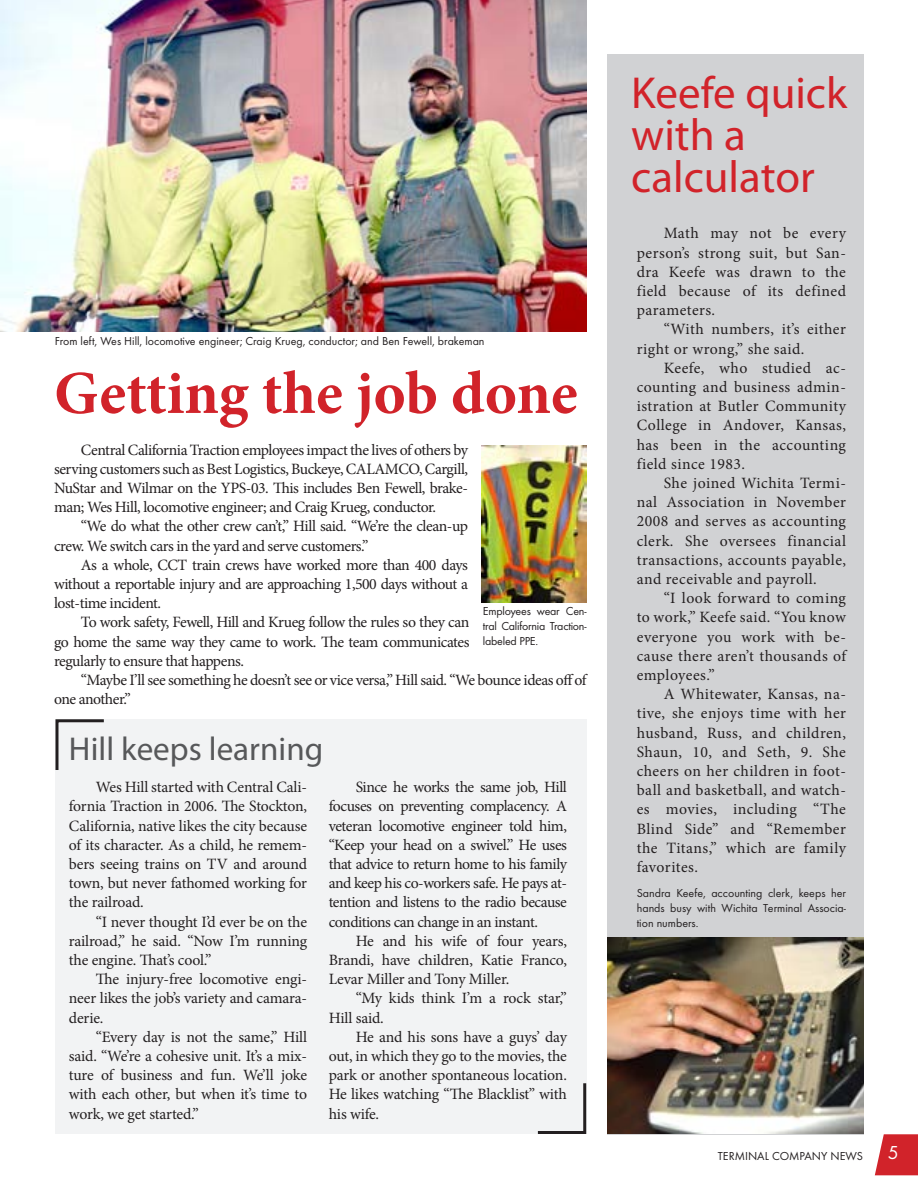
<style>
.page{position:relative;width:918px;height:1188px;background:#fff}
.page>*{position:absolute;margin:0;border:0;box-sizing:border-box;transform-origin:0 0}
.t1{font:700 61.05px "Minion Pro";color:#d1232a}
.t2{font:45px/42px "Myriad Pro";color:#d1232a}
.t3{font:33.15px "Myriad Pro";color:#57585a}
.t4{font:19.5px "Function";color:#fff}
.t5{font:15.75px/19.2px "Minion Pro";letter-spacing:-.015em;color:#231f20;text-align:justify}
.t6{font:15.75px/19.2px "Minion Pro";letter-spacing:-.035em;color:#231f20}
.t7{font:15.75px/19.2px "Minion Pro";letter-spacing:.025em;color:#231f20}
.t8{font:12px/15px "Function";color:#231f20;text-align:justify}
</style>
<div class="page">
<svg style="left:875px;top:1134px;width:43px;height:41px;background:#d53a40"></svg>
<div style="left:608px;top:54px;width:256px;height:1080px;background:#d1d2d4"></div>
<div style="left:56px;top:719px;width:531px;height:415px;background:#f2f3f4"></div>
<img style="left:0;top:0;width:586px;height:332px">
<svg style="left:55px;top:719px;width:49px;height:54px"></svg>
<svg style="left:537px;top:1083px;width:50px;height:51px"></svg>
<img style="left:481px;top:445px;width:105px;height:158px">
<img style="left:608px;top:938px;width:256px;height:196px">
<p class="t8" style="left:55px;top:334px;width:431px">From left, Wes Hill, locomotive engineer; Craig Krueg, conductor; and Ben Fewell, brakeman</p>
<h1 class="t1" style="left:54px;top:350px;width:525px">Getting the job done</h1>
<p class="t5" style="left:54px;top:440px;width:416px;text-indent:27px">Central California Traction employees impact the lives of others by serving customers such as Best Logistics, Buckeye, CALAMCO, Cargill, NuStar and Wilmar on the YPS-03. This includes Ben Fewell, brake&shy;man; Wes Hill, locomotive engineer; and Craig Krueg, conductor.</p>
<p class="t6" style="left:54px;top:517px;width:416px;text-indent:27px">“We do what the other crew can’t,” Hill said. “We’re the clean-up crew. We switch cars in the yard and serve customers.”</p>
<p class="t5" style="left:54px;top:555px;width:416px;text-indent:27px">As a whole, CCT train crews have worked more than 400 days without a reportable injury and are approaching 1,500 days without a lost-time incident.</p>
<p class="t5" style="left:54px;top:613px;width:417px;text-indent:27px">To work safety, Fewell, Hill and Krueg follow the rules so they can go home the same way they came to work. The team communicates regularly to ensure that happens.</p>
<p class="t5" style="left:54px;top:670px;width:534px;text-indent:27px">“Maybe I’ll see something he doesn’t see or vice versa,” Hill said. “We bounce ideas off of one another.”</p>
<p class="t8" style="left:483px;top:604px;width:105px">Employees wear Cen&shy;tral California Traction&shy;labeled PPE.</p>
<h3 class="t3" style="left:69px;top:728px;width:256px">Hill keeps learning</h3>
<p class="t5" style="left:69px;top:778px;width:240px;text-indent:27px">Wes Hill started with Central Cali&shy;fornia Traction in 2006. The Stockton, California, native likes the city because of its character. As a child, he remem&shy;bers seeing trains on TV and around town, but never fathomed working for the railroad.</p>
<p class="t5" style="left:69px;top:912px;width:240px;text-indent:27px">“I never thought I’d ever be on the railroad,” he said. “Now I’m running the engine. That’s cool.”</p>
<p class="t5" style="left:69px;top:970px;width:240px;text-indent:27px">The injury-free locomotive engi&shy;neer likes the job’s variety and camara&shy;derie.</p>
<p class="t5" style="left:69px;top:1027px;width:240px;text-indent:27px">“Every day is not the same,” Hill said. “We’re a cohesive unit. It’s a mix&shy;ture of business and fun. We’ll joke with each other, but when it’s time to work, we get started.”</p>
<p class="t5" style="left:329px;top:778px;width:240px;text-indent:27px">Since he works the same job, Hill focuses on preventing complacency. A veteran locomotive engineer told him, “Keep your head on a swivel.” He uses that advice to return home to his family and keep his co-workers safe. He pays at&shy;tention and listens to the radio because conditions can change in an instant.</p>
<p class="t5" style="left:329px;top:931px;width:240px;text-indent:27px">He and his wife of four years, Brandi, have children, Katie Franco, Levar Miller and Tony Miller.</p>
<p class="t5" style="left:329px;top:989px;width:240px;text-indent:27px">“My kids think I’m a rock star,”<br>Hill said.</p>
<p class="t5" style="left:329px;top:1027px;width:240px;text-indent:27px">He and his sons have a guys’ day out, in which they go to the movies, the park or another spontaneous location.<br>He likes watching “The Blacklist” with his wife.</p>
<h2 class="t2" style="left:631px;top:71px;width:218px">Keefe quick with a calculator</h2>
<p class="t5" style="left:637px;top:224px;width:211px;text-indent:27px">Math may not be every person’s strong suit, but San&shy;dra Keefe was drawn to the field because of its defined parameters.</p>
<p class="t7" style="left:637px;top:320px;width:211px;text-indent:27px">“With numbers, it’s either right or wrong,” she said.</p>
<p class="t5" style="left:637px;top:358px;width:211px;text-indent:27px">Keefe, who studied ac&shy;counting and business admin&shy;istration at Butler Community College in Andover, Kansas, has been in the accounting field since 1983.</p>
<p class="t5" style="left:637px;top:473px;width:211px;text-indent:27px">She joined Wichita Termi&shy;nal Association in November 2008 and serves as accounting clerk. She oversees financial transactions, accounts payable, and receivable and payroll.</p>
<p class="t5" style="left:637px;top:589px;width:211px;text-indent:27px">“I look forward to coming to work,” Keefe said. “You know everyone you work with be&shy;cause there aren’t thousands of employees.”</p>
<p class="t5" style="left:637px;top:685px;width:211px;text-indent:27px">A Whitewater, Kansas, na&shy;tive, she enjoys time with her husband, Russ, and children, Shaun, 10, and Seth, 9. She cheers on her children in foot&shy;ball and basketball, and watch&shy;es movies, including “The Blind Side” and “Remember the Titans,” which are family favorites.</p>
<p class="t8" style="left:637px;top:885px;width:211px">Sandra Keefe, accounting clerk, keeps her hands busy with Wichita Terminal Associa&shy;tion numbers.</p>
<p class="t8" style="left:718px;top:1149px;width:147px">TERMINAL COMPANY NEWS</p>
<p class="t4" style="left:888px;top:1142px;width:13px">5</p>
</div>
